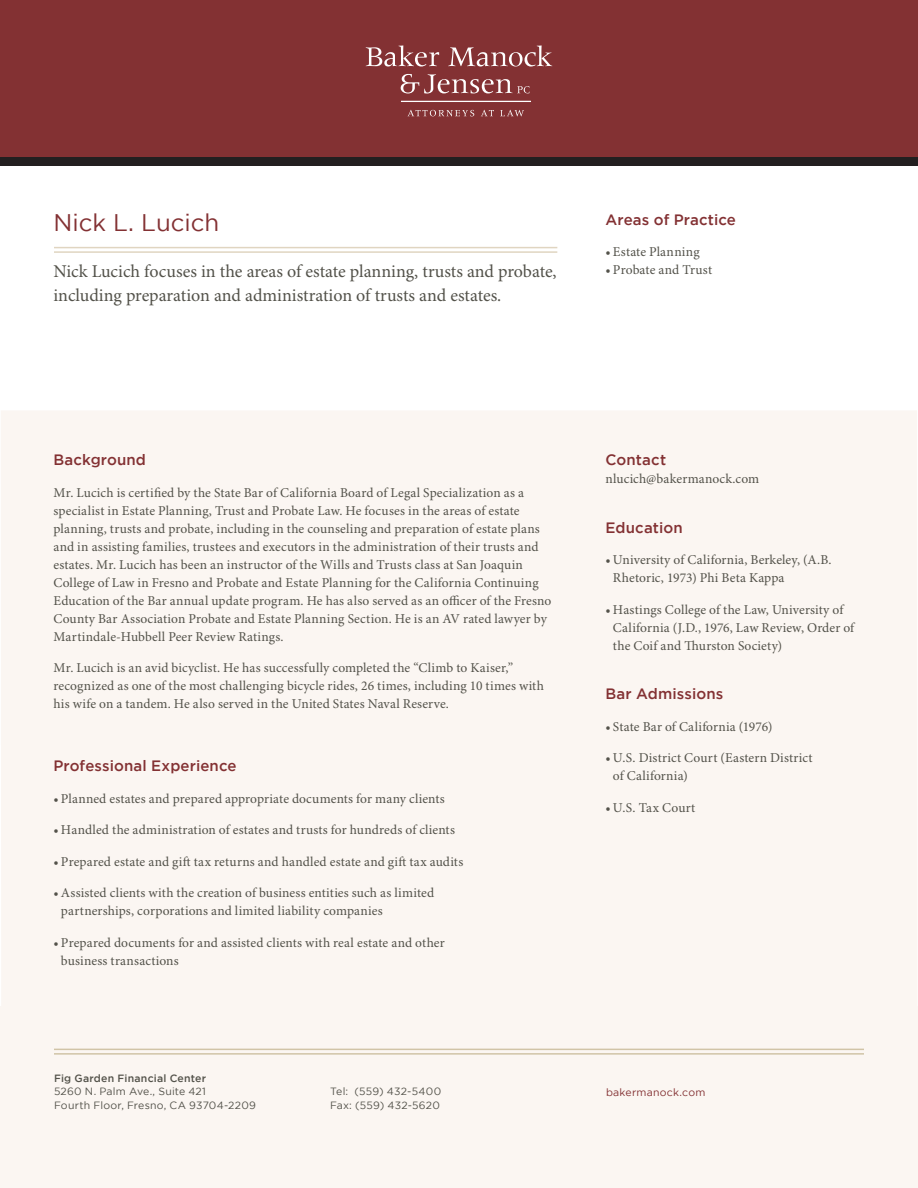
<style>
.page{position:relative;width:918px;height:1188px;background:#fff}
.page>*{position:absolute;margin:0;border:0;box-sizing:border-box;transform-origin:0 0}
.t1{font:24px "Gotham";color:#833133}
.Intro{font:18px/24px "Minion Pro";letter-spacing:-.005em;color:#53524a}
.Body{font:500 15px "Gotham";letter-spacing:.01em;color:#833133}
.Body-2{font:13.5px/18px "Minion Pro";letter-spacing:.01em;color:#53524a}
.t2{font:10.5px/13.5px "Gotham";letter-spacing:.02em;color:#53524a}
.t3{font:500 10.5px "Gotham";letter-spacing:.025em;color:#53524a}
.t4{font:10.5px "Gotham";letter-spacing:.025em;color:#833133}
</style>
<div class="page">
<div style="left:0;top:32px;width:918px;height:134px;background:#231f20"></div>
<div style="left:0;top:0;width:918px;height:156px;background:#833133"></div>
<hr style="left:401px;top:101px;width:130px;height:1px;background:#fff">
<svg style="left:366px;top:45px;width:73px;height:22px"></svg>
<svg style="left:448px;top:45px;width:104px;height:22px"></svg>
<svg style="left:408px;top:110px;width:66px;height:6px"></svg>
<svg style="left:481px;top:110px;width:13px;height:6px"></svg>
<svg style="left:500px;top:110px;width:24px;height:6px"></svg>
<svg style="left:401px;top:74px;width:128px;height:20px"></svg>
<div style="left:0;top:1007px;width:918px;height:181px;background:#fbf6f2"></div>
<hr style="left:54px;top:1049px;width:810px;height:1px;background:#d1c4a7">
<hr style="left:54px;top:1053px;width:810px;height:2px;background:#d1c4a7">
<div style="left:1px;top:411px;width:917px;height:596px;background:#fbf6f2"></div>
<hr style="left:54px;top:247px;width:503px;height:1px;background:#e0d5c1">
<hr style="left:54px;top:251px;width:503px;height:2px;background:#e0d5c1">
<p class="t1" style="left:53px;top:209px;width:167px">Nick L. Lucich</p>
<p class="Intro" style="left:53px;top:260px;width:505px">Nick Lucich focuses in the areas of estate planning, trusts and probate, including preparation and administration of trusts and estates.</p>
<p class="Body" style="left:605px;top:211px;width:132px">Areas of Practice</p>
<p class="Body-2" style="left:605px;top:243px;width:96px">• Estate Planning</p>
<p class="Body-2" style="left:605px;top:261px;width:108px">• Probate and Trust</p>
<p class="Body" style="left:53px;top:452px;width:94px">Background</p>
<p class="Body-2" style="left:53px;top:484px;width:499px">Mr. Lucich is certified by the State Bar of California Board of Legal Specialization as a specialist in Estate Planning, Trust and Probate Law. He focuses in the areas of estate planning, trusts and probate, including in the counseling and preparation of estate plans and in assisting families, trustees and executors in the administration of their trusts and estates. Mr. Lucich has been an instructor of the Wills and Trusts class at San Joaquin College of Law in Fresno and Probate and Estate Planning for the California Continuing Education of the Bar annual update program. He has also served as an officer of the Fresno County Bar Association Probate and Estate Planning Section. He is an AV rated lawyer by Martindale-Hubbell Peer Review Ratings.</p>
<p class="Body-2" style="left:53px;top:660px;width:492px">Mr. Lucich is an avid bicyclist. He has successfully completed the “Climb to Kaiser,” recognized as one of the most challenging bicycle rides, 26 times, including 10 times with his wife on a tandem. He also served in the United States Naval Reserve.</p>
<p class="Body" style="left:53px;top:758px;width:185px">Professional Experience</p>
<p class="Body-2" style="left:53px;top:790px;width:393px">• Planned estates and prepared appropriate documents for many clients</p>
<p class="Body-2" style="left:53px;top:822px;width:403px">• Handled the administration of estates and trusts for hundreds of clients</p>
<p class="Body-2" style="left:53px;top:853px;width:411px">• Prepared estate and gift tax returns and handled estate and gift tax audits</p>
<p class="Body-2" style="left:61px;top:885px;width:375px;text-indent:-7px">•Assisted clients with the creation of business entities such as limited partnerships, corporations and limited liability companies</p>
<p class="Body-2" style="left:61px;top:934px;width:385px;text-indent:-7px">• Prepared documents for and assisted clients with real estate and other business transactions</p>
<p class="Body" style="left:605px;top:452px;width:62px">Contact</p>
<p class="Body-2" style="left:605px;top:471px;width:155px">nlucich@bakermanock.com</p>
<p class="Body" style="left:605px;top:519px;width:79px">Education</p>
<p class="Body-2" style="left:613px;top:552px;width:220px;text-indent:-7px">• University of California, Berkeley, (A.B.<br>Rhetoric, 1973) Phi Beta Kappa</p>
<p class="Body-2" style="left:613px;top:601px;width:243px;text-indent:-7px">• Hastings College of the Law, University of<br>California (J.D., 1976, Law Review, Order of the Coif and Thurston Society)</p>
<p class="Body" style="left:605px;top:686px;width:119px">Bar Admissions</p>
<p class="Body-2" style="left:605px;top:718px;width:169px">• State Bar of California (1976)</p>
<p class="Body-2" style="left:613px;top:750px;width:201px;text-indent:-7px">• U.S. District Court (Eastern District of California)</p>
<p class="Body-2" style="left:605px;top:799px;width:91px">• U.S. Tax Court</p>
<p class="t3" style="left:54px;top:1072px;width:154px">Fig Garden Financial Center</p>
<p class="t2" style="left:54px;top:1085px;width:204px">5260 N. Palm Ave., Suite 421<br>Fourth Floor, Fresno, CA 93704-2209</p>
<p class="t2" style="left:330px;top:1085px;width:113px">Tel: (559) 432-5400<br>Fax: (559) 432-5620</p>
<p class="t4" style="left:606px;top:1086px;width:101px">bakermanock.com</p>
</div>
